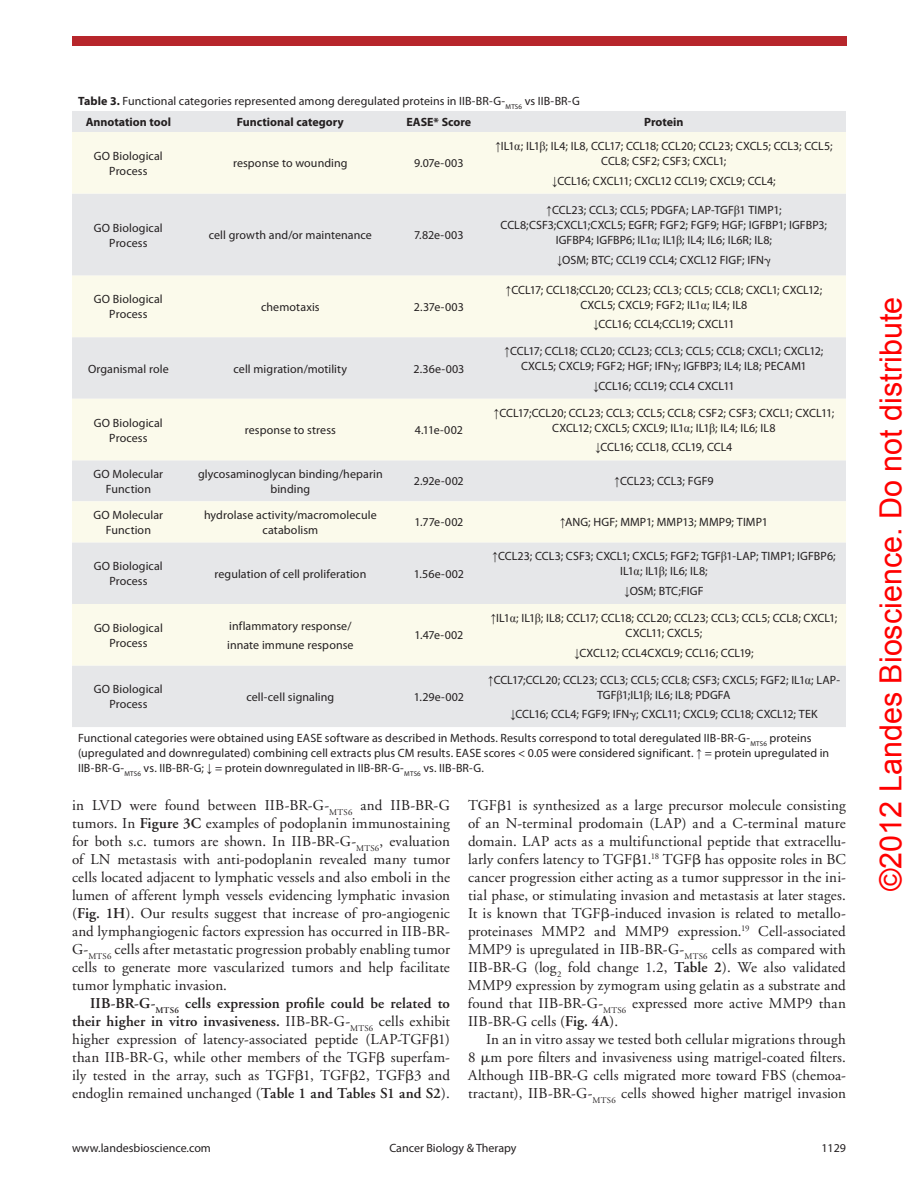
<style>
.page{position:relative;width:918px;height:1188px;background:#fff}
.page>*{position:absolute;margin:0;border:0;box-sizing:border-box;transform-origin:0 0}
.t1{font:30.45px "Arial";color:#f00}
.t2{font:15px/18px "Adobe Garamond";letter-spacing:.01em;color:#231f20;text-align:justify}
.t3{font:12px/15px "Myriad Pro";letter-spacing:.005em;color:#231f20;text-align:center}
.t4{font:12px "Myriad Pro";letter-spacing:-.02em;color:#231f20}
.t5{font:700 12px "Myriad Pro";color:#231f20}
.s1{font-weight:700}
.s2{font-family:"Times New Roman"}
.s3{font-family:"Universal Std Greekw Math Pi"}
.s4{font-weight:600}
</style>
<div class="page">
<div style="left:72px;top:36px;width:774px;height:10px;background:#b7262b"></div>
<div style="left:72px;top:111px;width:774px;height:616px;background:#e6e7e9"></div>
<svg style="left:72px;top:132px;width:774px;height:534px;background:#f1f1ea"></svg>
<p class="t3" style="left:86px;top:90px;width:496px;line-height:21px;text-align:left;text-indent:-8px"><span class="s1">Table 3.</span> Functional categories represented among deregulated proteins in IIB-BR-G-<sub>MTS6</sub> vs IIB-BR-G<br><span class="s1">Annotation tool</span></p>
<p class="t5" style="left:237px;top:114px;width:108px">Functional category</p>
<p class="t5" style="left:406px;top:114px;width:66px">EASE* Score</p>
<p class="t5" style="left:644px;top:114px;width:41px">Protein</p>
<p class="t3" style="left:94px;top:148px;width:70px">GO Biological<br>Process</p>
<p class="t3" style="left:233px;top:156px;width:116px">response to wounding</p>
<p class="t3" style="left:414px;top:156px;width:51px">9.07e-003</p>
<p class="t3" style="left:94px;top:220px;width:70px">GO Biological<br>Process</p>
<p class="t3" style="left:209px;top:227px;width:165px">cell growth and/or maintenance</p>
<p class="t3" style="left:414px;top:227px;width:51px">7.82e-003</p>
<p class="t3" style="left:94px;top:292px;width:70px">GO Biological<br>Process</p>
<p class="t3" style="left:261px;top:299px;width:60px">chemotaxis</p>
<p class="t3" style="left:414px;top:299px;width:51px">2.37e-003</p>
<p class="t3" style="left:88px;top:361px;width:82px">Organismal role</p>
<p class="t3" style="left:234px;top:361px;width:115px">cell migration/motility</p>
<p class="t3" style="left:413px;top:361px;width:53px">2.36e-003</p>
<p class="t3" style="left:94px;top:415px;width:70px">GO Biological<br>Process</p>
<p class="t3" style="left:245px;top:422px;width:93px">response to stress</p>
<p class="t3" style="left:415px;top:422px;width:50px">4.11e-002</p>
<p class="t3" style="left:495px;top:138px;width:339px"><span class="s2">↑</span>IL1<span class="s2">α</span>; IL1<span class="s2">β</span>; IL4; IL8, CCL17; CCL18; CCL20; CCL23; CXCL5; CCL3; CCL5;<br>CCL8; CSF2; CSF3; CXCL1;</p>
<p class="t4" style="left:552px;top:173px;width:225px"><span class="s2">↓</span>CCL16; CXCL11; CXCL12 CCL19; CXCL9; CCL4;</p>
<p class="t3" style="left:501px;top:203px;width:328px"><span class="s2">↑</span>CCL23; CCL3; CCL5; PDGFA; LAP -TGF<span class="s2">β</span>1 TIMP1;<br>CCL8;CSF3;CXCL1;CXCL5; EGFR; FGF2; FGF9; H GF; IGFBP1; IGFBP3;<br>IGFBP4; IGFBP6; IL1<span class="s2">α</span>; IL1<span class="s2">β</span>; IL4; IL6; IL6R; IL8;</p>
<p class="t3" style="left:557px;top:252px;width:215px"><span class="s2">↓</span>OSM; BTC; CCL19 CCL4; CXCL12 FIGF; IFN<span class="s3">γ</span></p>
<p class="t3" style="left:506px;top:282px;width:318px"><span class="s2">↑</span>CCL17; CCL18;CCL20; CCL23; CCL3; CCL5; CCL8; CXCL1; CXCL12;<br>CXCL5; CXCL9; FGF2; IL1<span class="s2">α</span>; IL4; IL8</p>
<p class="t4" style="left:593px;top:317px;width:143px"><span class="s2">↓</span>CCL16; CCL4;CCL19; CXCL11</p>
<p class="t3" style="left:504px;top:344px;width:321px"><span class="s2">↑</span>CCL17; CCL18; CCL20; CCL23; CCL3; CCL5; CCL8; CXCL1; CXCL12;<br>CXCL5; CXCL9; FGF2; H GF; IFN<span class="s3">γ</span>; IGFBP3; IL4; IL8; PECAM1</p>
<p class="t4" style="left:593px;top:378px;width:143px"><span class="s2">↓</span>CCL16; CCL19; CCL4 CXCL11</p>
<p class="t3" style="left:494px;top:405px;width:342px"><span class="s2">↑</span>CCL17;CCL20; CCL23; CCL3; CCL5; CCL8; CSF2; CSF3; CXCL1; CXCL11;<br>CXCL12; CXCL5; CXCL9; IL1<span class="s2">α</span>; IL1<span class="s2">β</span>; IL4; IL6; IL8</p>
<p class="t4" style="left:595px;top:440px;width:139px"><span class="s2">↓</span>CCL16; CCL18, CCL19, CCL4</p>
<p class="t3" style="left:94px;top:466px;width:71px">GO Molecular<br>Function</p>
<p class="t3" style="left:198px;top:466px;width:186px">glycosaminoglycan binding/heparin binding</p>
<p class="t3" style="left:414px;top:474px;width:51px">2.92e-002</p>
<p class="t3" style="left:614px;top:474px;width:101px"><span class="s2">↑</span>CCL23; CCL3; FGF9</p>
<p class="t3" style="left:94px;top:507px;width:71px">GO Molecular<br>Function</p>
<p class="t3" style="left:204px;top:507px;width:174px">hydrolase activity/macromolecule catabolism</p>
<p class="t3" style="left:414px;top:515px;width:51px">1.77e-002</p>
<p class="t3" style="left:560px;top:515px;width:210px"><span class="s2">↑</span>ANG; HGF; MMP1; MMP13; MMP9; TIMP1</p>
<p class="t3" style="left:94px;top:559px;width:70px">GO Biological<br>Process</p>
<p class="t3" style="left:214px;top:566px;width:153px">regulation of cell proliferation</p>
<p class="t3" style="left:414px;top:566px;width:52px">1.56e-002</p>
<p class="t3" style="left:492px;top:549px;width:345px"><span class="s2">↑</span>CCL23; CCL3; CSF3; CXCL1; CXCL5; FGF2; TGF<span class="s2">β</span>1-LAP ; TIMP1; IGFBP6;<br>IL1<span class="s2">α</span>; IL1<span class="s2">β</span>; IL6; IL8;</p>
<p class="t3" style="left:624px;top:583px;width:81px"><span class="s2">↓</span>OSM; BTC;FIGF</p>
<p class="t3" style="left:94px;top:620px;width:70px">GO Biological<br>Process</p>
<p class="t3" style="left:227px;top:616px;width:128px;line-height:19.5px;text-align:left">inflammatory response/ innate immune response</p>
<p class="t3" style="left:414px;top:628px;width:50px">1.47e-002</p>
<p class="t3" style="left:490px;top:610px;width:348px"><span class="s2">↑</span>IL1<span class="s2">α</span>; IL1<span class="s2">β</span>; IL8; CCL17; CCL18; CCL20; CCL23; CCL3; CCL5; CCL8; CXCL1;<br>CXCL11; CXCL5;</p>
<p class="t4" style="left:574px;top:645px;width:181px"><span class="s2">↓</span>CXCL12; CCL4CXCL9; CCL16; CCL19;</p>
<p class="t3" style="left:488px;top:672px;width:354px"><span class="s2">↑</span>CCL17;CCL20; CCL23; CCL3; CCL5; CCL8; CSF3; CXCL5; FGF2; IL1<span class="s2">α</span>; LAP -<br>TGF<span class="s2">β</span>1;IL1<span class="s2">β</span>; IL6; IL8; PDGFA</p>
<p class="t3" style="left:78px;top:702px;width:741px;line-height:24px;text-align:left;text-indent:432px"><span class="s2">↓</span>CCL16; CCL4; FGF9; IFN<span class="s3">γ</span>; CXCL11; CXCL9; CCL18; CXCL12; TEK<br>Functional categories were obtained using EASE software as described in Methods. Results correspond to total deregulated IIB-BR-G-<sub>MTS6</sub> proteins</p>
<p class="t3" style="left:78px;top:745px;width:753px;text-align:left">(upregulated and downregulated) combining cell extracts plus CM results. EASE scores &lt; 0.05 were considered significant. <span class="s2">↑</span> = protein upregulated in<br>IIB-BR-G-<sub>MTS6</sub> vs. IIB-BR-G; <span class="s2">↓</span> = protein downregulated in IIB-BR-G-<sub>MTS6</sub> vs. IIB-BR-G.</p>
<p class="t3" style="left:94px;top:682px;width:70px">GO Biological<br>Process</p>
<p class="t3" style="left:246px;top:689px;width:89px">cell-cell signaling</p>
<p class="t3" style="left:414px;top:689px;width:52px">1.29e-002</p>
<p class="t2" style="left:72px;top:797px;width:380px">in LVD were found between IIB-BR-G-<sub>MTS6</sub> and IIB-BR-G tumors. In <span class="s4">Figure 3C</span> examples of podoplanin immunostaining for both s.c. tumors are shown. In IIB-BR-G-<sub>MTS6</sub>, evaluation of LN metastasis with anti-podoplanin revealed many tumor cells located adjacent to lymphatic vessels and also emboli in the lumen of afferent lymph vessels evidencing lymphatic invasion (<span class="s4">Fig. 1H</span>). Our results suggest that increase of pro-angiogenic and lymphangiogenic factors expression has occurred in IIB-BR-G-<sub>MTS6</sub> cells after metastatic progression probably enabling tumor cells to generate more vascularized tumors and help facilitate tumor lymphatic invasion.</p>
<p class="t2" style="left:72px;top:995px;width:379px;text-indent:18px"><span class="s4">IIB-BR-G-</span><sub>MTS6</sub> <span class="s4">cells expression profile could be related to their higher in vitro invasiveness.</span> IIB-BR-G-<sub>MTS6</sub> cells exhibit higher expression of latency-associated peptide (LAP-TGF<span class="s3">β</span>1) than IIB-BR-G, while other members of the TGF<span class="s3">β</span> superfam&shy;ily tested in the array, such as TGF<span class="s3">β</span>1, TGF<span class="s3">β</span>2, TGF<span class="s3">β</span>3 and endoglin remained unchanged (<span class="s4">Table 1 and Tables S1 and S2</span>).</p>
<p class="t2" style="left:468px;top:797px;width:379px">TGF<span class="s3">β</span>1 is synthesized as a large precursor molecule consisting of an N-terminal prodomain (LAP) and a C-terminal mature domain. LAP acts as a multifunctional peptide that extracellu&shy;larly confers latency to TGF<span class="s3">β</span>1.<sup>18</sup> TGF<span class="s3">β</span> has opposite roles in BC cancer progression either acting as a tumor suppressor in the ini&shy;tial phase, or stimulating invasion and metastasis at later stages.<br>It is known that TGF<span class="s3">β</span>-induced invasion is related to metallo&shy;proteinases MMP2 and MMP9 expression.<sup>19</sup> Cell-associated MMP9 is upregulated in IIB-BR-G-<sub>MTS6</sub> cells as compared with IIB-BR-G (log<sub>2</sub> fold change 1.2, <span class="s4">Table 2</span>). We also validated MMP9 expression by zymogram using gelatin as a substrate and found that IIB-BR-G-<sub>MTS6</sub> expressed more active MMP9 than IIB-BR-G cells (<span class="s4">Fig. 4A</span>).</p>
<p class="t2" style="left:468px;top:1031px;width:379px;text-indent:18px">In an in vitro assay we tested both cellular migrations through 8 <span class="s3">μ</span>m pore filters and invasiveness using matrigel-coated filters.<br>Although IIB-BR-G cells migrated more toward FBS (chemoa&shy;tractant), IIB-BR-G-<sub>MTS6</sub> cells showed higher matrigel invasion</p>
<p class="t3" style="left:72px;top:1140px;width:140px">www.landesbioscience.com</p>
<p class="t3" style="left:389px;top:1140px;width:129px">Cancer Biology &amp; Therapy</p>
<p class="t3" style="left:821px;top:1140px;width:26px">1129</p>
<h1 class="t1" style="left:871px;top:891px;width:595px;rotate:-90deg">©2012 Landes Bioscience. Do not distribute</h1>
</div>
